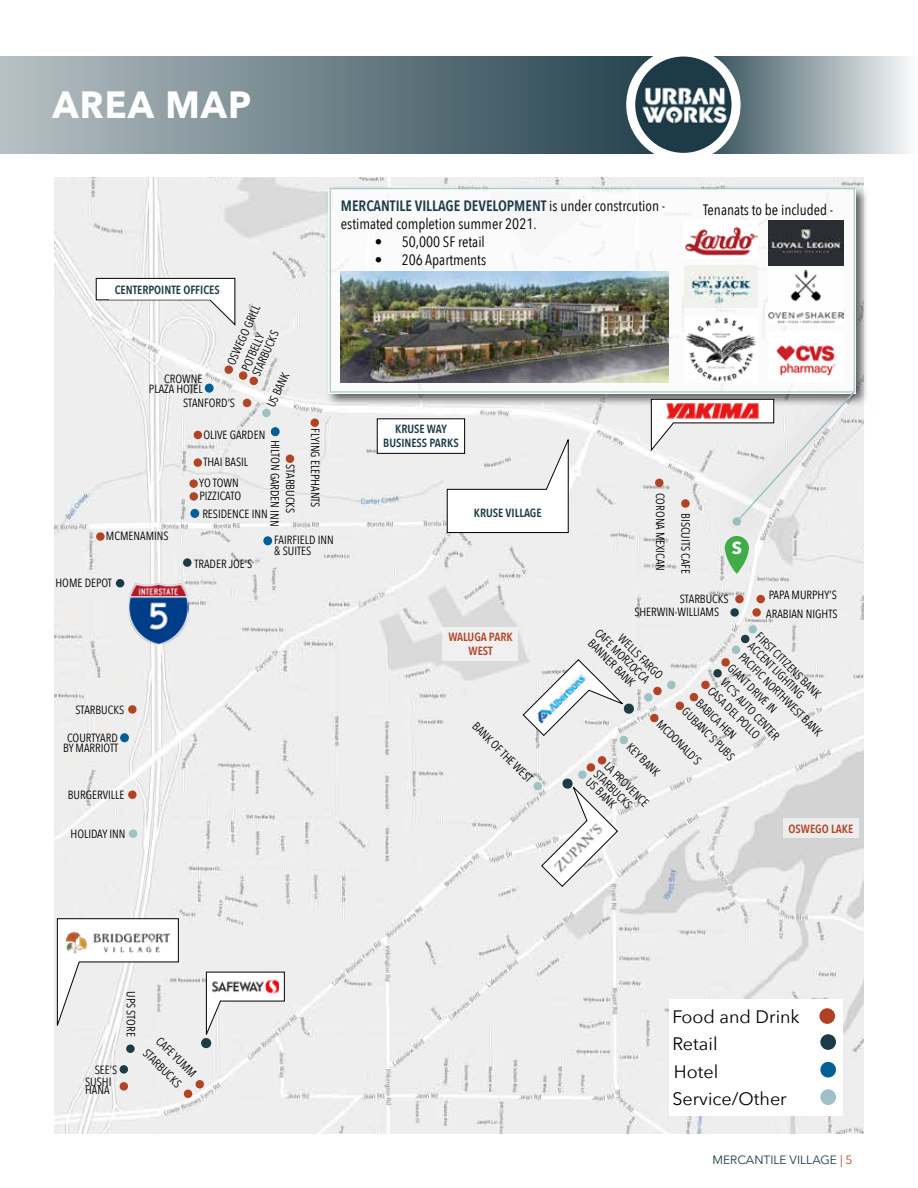
<style>
.page{position:relative;width:918px;height:1188px;background:#fff}
.page>*{position:absolute;margin:0;border:0;box-sizing:border-box;transform-origin:0 0}
.t1{font:700 37.8px "Avenir Next";letter-spacing:.03em;color:#fff;scale:.95 1}
.t2{font:18px/27.3px "Avenir Next";color:#000}
.t3{font:700 17.4px "Avenir Next";color:#fff}
.t4{font:15px/18px "Avenir Next Condensed";color:#000}
.t5{font:12px "Avenir Next";color:#1c3b47}
.t6{font:11.85px/10.5px "Avenir Next Condensed";color:#000}
.t7{font:600 11.85px/14.2px "Avenir Next Condensed";color:#1c3b47;text-align:center}
.t8{font:600 11.85px/14.2px "Avenir Next Condensed";color:#b04425;text-align:center}
.s1{font-weight:600;color:#1c3b47}
.s2{color:#b04425}
</style>
<div class="page">
<div style="left:0;top:56px;width:697px;height:97px;background:linear-gradient(to right,#b8c1c5,#1c3b47)"></div>
<svg style="left:733px;top:56px;width:176px;height:97px;background:#a0adb2"></svg>
<img style="left:636px;top:56px;width:97px;height:97px">
<div style="left:626px;top:48px;width:115px;height:114px;border:9px solid #fff;border-radius:50%"></div>
<img style="left:54px;top:177px;width:810px;height:957px">
<div style="left:190px;top:492px;width:8px;height:9px;background:#b04425;border-radius:50%"></div>
<div style="left:189px;top:479px;width:9px;height:9px;background:#b04425;border-radius:50%"></div>
<div style="left:194px;top:458px;width:8px;height:9px;background:#b04425;border-radius:50%"></div>
<div style="left:194px;top:431px;width:8px;height:8px;background:#b04425;border-radius:50%"></div>
<div style="left:243px;top:399px;width:8px;height:8px;background:#b04425;border-radius:50%"></div>
<svg style="left:224px;top:365px;width:35px;height:21px"></svg>
<div style="left:311px;top:419px;width:8px;height:8px;background:#b04425;border-radius:50%"></div>
<div style="left:286px;top:455px;width:8px;height:8px;background:#b04425;border-radius:50%"></div>
<div style="left:735px;top:595px;width:9px;height:8px;background:#b04425;border-radius:50%"></div>
<div style="left:756px;top:595px;width:9px;height:8px;background:#b04425;border-radius:50%"></div>
<div style="left:752px;top:608px;width:9px;height:9px;background:#b04425;border-radius:50%"></div>
<div style="left:120px;top:1065px;width:8px;height:9px;background:#1c3b47;border-radius:50%"></div>
<div style="left:120px;top:1082px;width:8px;height:9px;background:#b04425;border-radius:50%"></div>
<div style="left:262px;top:409px;width:9px;height:8px;background:#9dc2c4;border-radius:50%"></div>
<div style="left:201px;top:1038px;width:10px;height:10px;background:#1c3b47;border-radius:50%"></div>
<div style="left:126px;top:1045px;width:9px;height:8px;background:#1c3b47;border-radius:50%"></div>
<svg style="left:183px;top:1080px;width:21px;height:18px"></svg>
<div style="left:443px;top:627px;width:75px;height:34px;background:#f0f0f0"></div>
<div style="left:730px;top:608px;width:9px;height:9px;background:#1c3b47;border-radius:50%"></div>
<svg style="left:644px;top:625px;width:113px;height:98px;background:#e6e4e3"></svg>
<div style="left:783px;top:819px;width:76px;height:19px;background:#ededed"></div>
<img style="left:128px;top:583px;width:61px;height:61px">
<svg style="left:447px;top:439px;width:121px;height:94px"></svg>
<div style="left:468px;top:503px;width:79px;height:20px;background:#fff"></div>
<svg style="left:96px;top:278px;width:139px;height:47px"></svg>
<div style="left:109px;top:280px;width:116px;height:19px;background:#fff"></div>
<div style="left:377px;top:419px;width:88px;height:34px;background:#fff"></div>
<div style="left:377px;top:418px;width:88px;height:36px;border:1px solid #000"></div>
<svg style="left:206px;top:972px;width:79px;height:63px"></svg>
<img style="left:209px;top:975px;width:70px;height:24px">
<svg style="left:57px;top:919px;width:122px;height:108px"></svg>
<svg style="left:523px;top:659px;width:111px;height:86px"></svg>
<img style="left:535px;top:671px;width:52px;height:53px">
<svg style="left:533px;top:756px;width:85px;height:131px"></svg>
<img style="left:551px;top:819px;width:57px;height:56px">
<div style="left:325px;top:185px;width:544px;height:221px;background:#000;opacity:.75"></div>
<div style="left:329px;top:189px;width:527px;height:204px;background:#fff"></div>
<div style="left:96px;top:532px;width:9px;height:9px;background:#b04425;border-radius:50%"></div>
<div style="left:128px;top:705px;width:9px;height:9px;background:#b04425;border-radius:50%"></div>
<div style="left:183px;top:558px;width:9px;height:9px;background:#1c3b47;border-radius:50%"></div>
<div style="left:128px;top:790px;width:9px;height:9px;background:#b04425;border-radius:50%"></div>
<div style="left:129px;top:829px;width:8px;height:9px;background:#9dc2c4;border-radius:50%"></div>
<div style="left:116px;top:579px;width:8px;height:9px;background:#1c3b47;border-radius:50%"></div>
<svg style="left:725px;top:562px;width:24px;height:12px"></svg>
<div style="left:669px;top:999px;width:173px;height:117px;background:#fff"></div>
<div style="left:820px;top:1034px;width:16px;height:16px;background:#1c3b47;border-radius:50%"></div>
<div style="left:820px;top:1062px;width:16px;height:16px;background:#005f95;border-radius:50%"></div>
<div style="left:820px;top:1089px;width:16px;height:16px;background:#9dc1c4;border-radius:50%"></div>
<div style="left:819px;top:1008px;width:16px;height:16px;background:#af4022;border-radius:50%"></div>
<div style="left:190px;top:509px;width:9px;height:9px;background:#005f95;border-radius:50%"></div>
<div style="left:263px;top:536px;width:9px;height:9px;background:#005f95;border-radius:50%"></div>
<div style="left:271px;top:427px;width:9px;height:9px;background:#005f95;border-radius:50%"></div>
<div style="left:120px;top:733px;width:9px;height:9px;background:#005f95;border-radius:50%"></div>
<div style="left:330px;top:188px;width:525px;height:205px;border:2px solid #9dc1c4"></div>
<img style="left:341px;top:271px;width:328px;height:112px">
<img style="left:685px;top:226px;width:72px;height:30px">
<img style="left:768px;top:221px;width:76px;height:45px">
<img style="left:684px;top:266px;width:73px;height:42px">
<img style="left:768px;top:270px;width:76px;height:54px">
<img style="left:686px;top:317px;width:70px;height:58px">
<img style="left:776px;top:345px;width:60px;height:30px">
<div style="left:205px;top:384px;width:9px;height:9px;background:#005f95;border-radius:50%"></div>
<div style="left:701px;top:375px;width:175px;height:187px;background:#000;opacity:.75"></div>
<svg style="left:651px;top:391px;width:205px;height:132px"></svg>
<h1 class="t1" style="left:52px;top:72px;width:211px">AREA MAP</h1>
<p class="t7" style="left:115px;top:282px;width:107px">CENTERPOINTE OFFICES</p>
<p class="t6" style="left:225px;top:362px;width:65px;rotate:-66deg">OSWEGO GRILL</p>
<p class="t6" style="left:250px;top:373px;width:50px;rotate:-66deg">STARBUCKS</p>
<p class="t6" style="left:240px;top:368px;width:41px;rotate:-66deg">POTBELLY</p>
<p class="t6" style="left:265px;top:404px;width:39px;rotate:-65deg">US BANK</p>
<p class="t6" style="left:149px;top:373px;width:55px;text-align:right">CROWNE<br>PLAZA HOTEL</p>
<p class="t6" style="left:183px;top:397px;width:53px">STANFORD’S</p>
<p class="t6" style="left:106px;top:530px;width:64px">MCMENAMINS</p>
<p class="t6" style="left:56px;top:577px;width:58px">HOME DEPOT</p>
<p class="t6" style="left:328px;top:464px;width:50px;line-height:24.8px;text-indent:-36px;rotate:90deg">FLYING ELEPHANTS<br>STARBUCKS</p>
<p class="t6" style="left:204px;top:429px;width:63px">OLIVE GARDEN</p>
<p class="t6" style="left:282px;top:440px;width:88px;rotate:91deg">HILTON GARDEN INN</p>
<p class="t6" style="left:203px;top:456px;width:46px">THAI BASIL</p>
<p class="t6" style="left:199px;top:477px;width:41px">YO TOWN</p>
<p class="t6" style="left:199px;top:490px;width:43px">PIZZICATO</p>
<p class="t6" style="left:202px;top:508px;width:67px">RESIDENCE INN</p>
<p class="t6" style="left:194px;top:558px;width:59px">TRADER JOE’S</p>
<p class="t6" style="left:274px;top:534px;width:61px">FAIRFIELD INN &amp; SUITES</p>
<p class="t6" style="left:75px;top:704px;width:50px">STARBUCKS</p>
<p class="t6" style="left:63px;top:732px;width:57px;text-align:center">COURTYARD<br>BY MARRIOTT</p>
<p class="t6" style="left:68px;top:789px;width:58px">BURGERVILLE</p>
<p class="t6" style="left:71px;top:828px;width:56px">HOLIDAY INN</p>
<p class="t4" style="left:341px;top:196px;width:326px"><span class="s1">MERCANTILE VILLAGE DEVELOPMENT</span> is under constrcution - estimated completion summer 2021.</p>
<p class="t4" style="left:375px;top:232px;width:112px">• 50,000 SF retail</p>
<p class="t4" style="left:375px;top:250px;width:113px">• 206 Apartments</p>
<p class="t4" style="left:703px;top:200px;width:132px">Tenanats to be included -</p>
<p class="t7" style="left:383px;top:422px;width:77px">KRUSE WAY<br>BUSINESS PARKS</p>
<p class="t7" style="left:474px;top:506px;width:69px">KRUSE VILLAGE</p>
<p class="t6" style="left:666px;top:493px;width:80px;rotate:90deg">CORONA MEXICAN</p>
<p class="t6" style="left:691px;top:513px;width:62px;rotate:90deg">BISCUITS CAFE</p>
<p class="t6" style="left:680px;top:593px;width:50px">STARBUCKS</p>
<p class="t6" style="left:766px;top:585px;width:73px;line-height:18.8px">PAPA MURPHY’S<br>ARABIAN NIGHTS</p>
<h3 class="t3" style="left:732px;top:533px;width:12px">S</h3>
<p class="t6" style="left:634px;top:606px;width:86px">SHERWIN-WILLIAMS</p>
<p class="t8" style="left:448px;top:630px;width:66px">WALUGA PARK<br>WEST</p>
<p class="t6" style="left:479px;top:720px;width:81px;rotate:45deg">BANK OF THE WEST</p>
<p class="t6" style="left:601px;top:626px;width:73px;rotate:45deg">CAFE MORZOCCA</p>
<p class="t6" style="left:762px;top:630px;width:88px;rotate:45deg">FIRST CITIZENS BANK</p>
<p class="t6" style="left:624px;top:632px;width:59px;rotate:45deg">WELLS FARGO</p>
<p class="t6" style="left:594px;top:637px;width:62px;rotate:45deg">BANNER BANK</p>
<p class="t6" style="left:754px;top:640px;width:76px;rotate:45deg">ACCENT LIGHTING</p>
<p class="t6" style="left:745px;top:651px;width:114px;rotate:45deg">PACIFIC NORTHWEST BANK</p>
<p class="t6" style="left:734px;top:662px;width:65px;rotate:45deg">GIANT DRIVE IN</p>
<p class="t6" style="left:727px;top:676px;width:81px;rotate:47deg">VIC’S AUTO CENTER</p>
<p class="t6" style="left:714px;top:684px;width:70px;rotate:45deg">CASA DEL POLLO</p>
<p class="t6" style="left:702px;top:697px;width:53px;rotate:45deg">BABICA HEN</p>
<p class="t6" style="left:688px;top:705px;width:70px;rotate:45deg">GUBANC’S PUBS</p>
<p class="t6" style="left:663px;top:718px;width:59px;rotate:45deg">MCDONALD’S</p>
<p class="t6" style="left:633px;top:741px;width:43px;rotate:45deg">KEY BANK</p>
<p class="t6" style="left:610px;top:758px;width:61px;line-height:12.9px;rotate:45deg">LA PROVENCE<br>STARBUCKS</p>
<p class="t6" style="left:592px;top:776px;width:39px;rotate:45deg">US BANK</p>
<p class="t8" style="left:789px;top:821px;width:66px">OSWEGO LAKE</p>
<p class="t6" style="left:85px;top:1063px;width:34px;line-height:11.7px;text-indent:10px">SEE’S<br>SUSHI</p>
<p class="t6" style="left:85px;top:1085px;width:26px">HANA</p>
<p class="t6" style="left:137px;top:991px;width:47px;rotate:90deg">UPS STORE</p>
<p class="t6" style="left:162px;top:1035px;width:53px;rotate:45deg">CAFE YUMM</p>
<p class="t6" style="left:149px;top:1047px;width:50px;rotate:45deg">STARBUCKS</p>
<h2 class="t2" style="left:672px;top:1002px;width:129px">Food and Drink<br>Retail<br>Hotel<br>Service/Other</h2>
<p class="t5" style="left:713px;top:1150px;width:142px">MERCANTILE VILLAGE <span class="s2">| 5</span></p>
</div>
